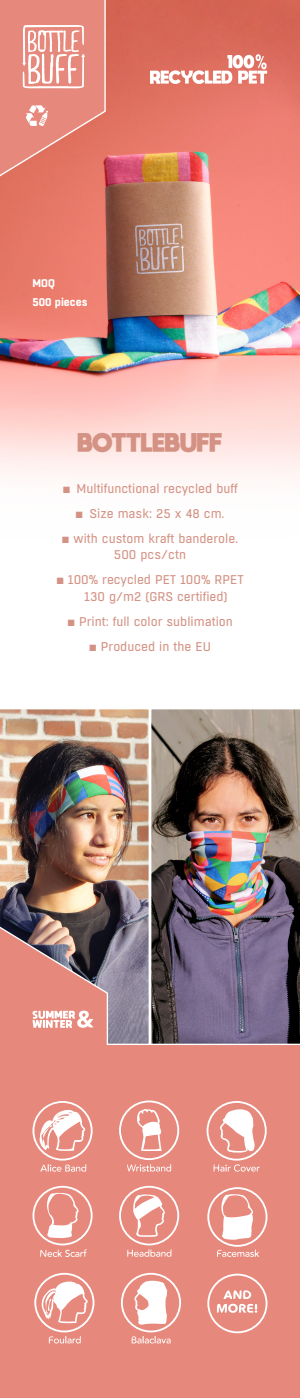
<style>
.page{position:relative;width:300px;height:1398px;background:#fff}
.page>*{position:absolute;margin:0;border:0;box-sizing:border-box;transform-origin:0 0}
.t1{font:800 18.7px "moon get";color:#d49284}
.t2{font:12.65px/15.4px "Boxed";color:#d49284;text-align:center}
.t3{font:700 11.15px/18.7px "Boxed";color:#fff}
.s1{font-family:"Arial";font-size:13.65px}
</style>
<div class="page">
<img style="left:151px;top:709px;width:149px;height:334px">
<img style="left:0;top:709px;width:149px;height:334px">
<img style="left:0;top:0;width:300px;height:477px">
<svg style="left:0;top:0;width:106px;height:268px;background:#e58071"></svg>
<svg style="left:150px;top:54px;width:117px;height:30px"></svg>
<svg style="left:22px;top:25px;width:63px;height:63px"></svg>
<svg style="left:25px;top:105px;width:23px;height:21px"></svg>
<div style="left:0;top:1043px;width:300px;height:355px;background:#e6897c"></div>
<svg style="left:0;top:924px;width:109px;height:121px;background:#b97973"></svg>
<svg style="left:32px;top:1010px;width:62px;height:18px"></svg>
<div style="left:0;top:1045px;width:132px;height:106px;background:#e6897c"></div>
<svg style="left:119px;top:1186px;width:60px;height:71px;background:#eba298"></svg>
<svg style="left:119px;top:1100px;width:60px;height:71px"></svg>
<svg style="left:207px;top:1101px;width:60px;height:70px"></svg>
<svg style="left:207px;top:1273px;width:61px;height:60px;background:#ea9e93"></svg>
<svg style="left:207px;top:1187px;width:61px;height:70px"></svg>
<svg style="left:32px;top:1186px;width:61px;height:71px;background:#eaa096"></svg>
<svg style="left:32px;top:1101px;width:61px;height:70px"></svg>
<svg style="left:34px;top:1273px;width:60px;height:70px"></svg>
<svg style="left:121px;top:1273px;width:60px;height:70px"></svg>
<p class="t3" style="left:32px;top:274px;width:57px">MOQ<br>500 pieces</p>
<h1 class="t1" style="left:78px;top:431px;width:146px">BOTTLEBUFF</h1>
<p class="t2" style="left:62px;top:481px;width:177px"><span class="s1">■</span> Multifunctional recycled buff</p>
<p class="t2" style="left:75px;top:506px;width:151px"><span class="s1">■</span> Size mask: 25 x 48 cm.</p>
<p class="t2" style="left:62px;top:531px;width:178px"><span class="s1">■</span> with custom kraft banderole.<br>500 pcs/ctn</p>
<p class="t2" style="left:85px;top:571px;width:161px;line-height:16.9px;text-align:left;text-indent:-28px"><span class="s1">■</span> 100% recycled PET 100% RPET<br>130 g/m2 (GRS certified)</p>
<p class="t2" style="left:67px;top:614px;width:167px"><span class="s1">■</span> Print: full color sublimation</p>
<p class="t2" style="left:89px;top:639px;width:124px"><span class="s1">■</span> Produced in the EU</p>
</div>
